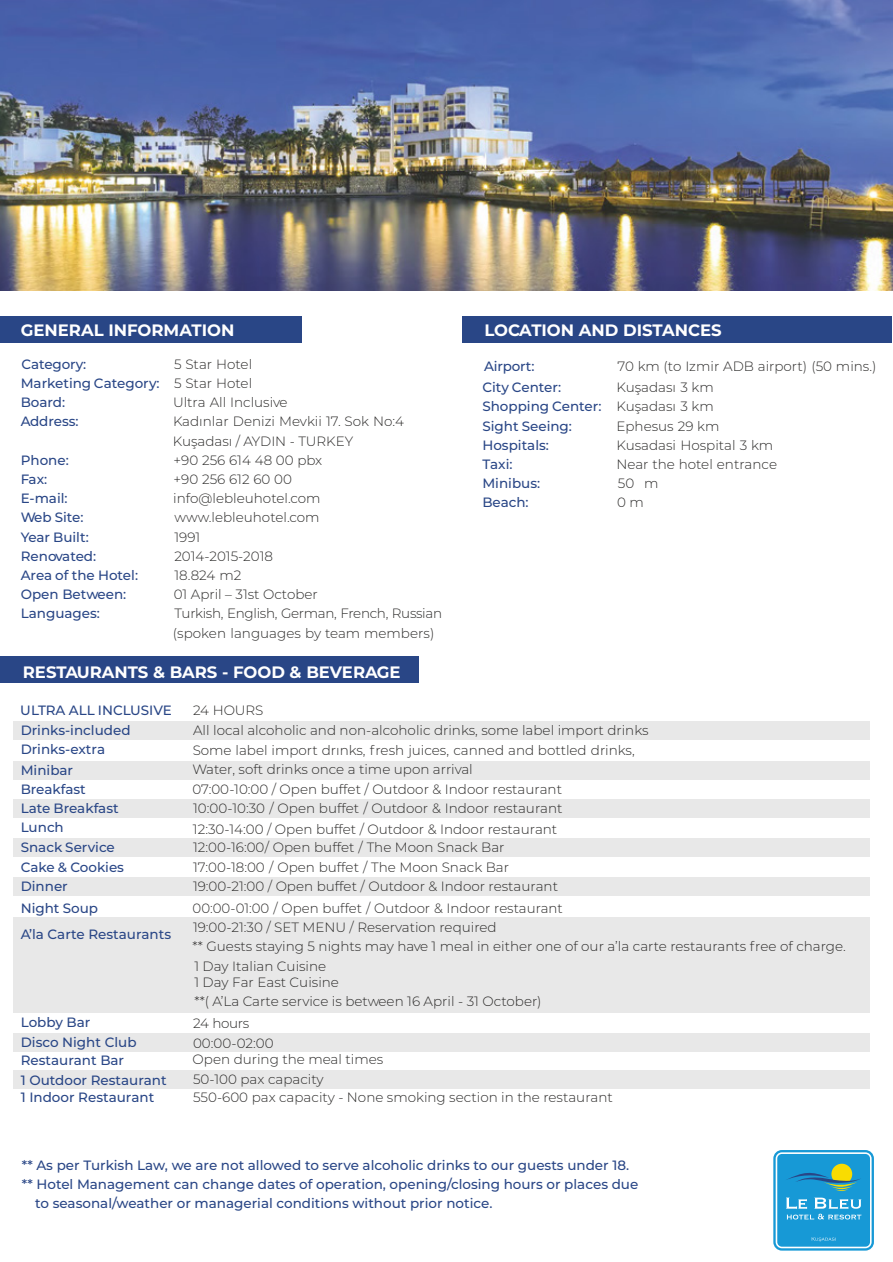
<style>
.page{position:relative;width:893px;height:1262px;background:#fff}
.page>*{position:absolute;margin:0;border:0;box-sizing:border-box;transform-origin:0 0}
.t1{font:700 16.5px "Montserrat";color:#fff}
.t2{font:300 13.5px/19.2px "Montserrat";color:#2b2a29}
.t3{font:500 13.5px/19.2px "Montserrat";color:#294686;text-align:justify}
.t4{font:300 13.5px/19.2px "Montserrat";letter-spacing:-.025em;color:#2b2a29}
.s1{font-weight:300;color:#2b2a29}
</style>
<div class="page">
<img style="left:0;top:0;width:892px;height:291px">
<div style="left:0;top:656px;width:418px;height:26px;background:#294686"></div>
<div style="left:462px;top:316px;width:429px;height:27px;background:#294686"></div>
<div style="left:0;top:316px;width:302px;height:27px;background:#294686"></div>
<div style="left:14px;top:721px;width:856px;height:18px;background:#e8e8e8"></div>
<div style="left:14px;top:761px;width:856px;height:18px;background:#e8e8e8"></div>
<div style="left:14px;top:800px;width:856px;height:18px;background:#e8e8e8"></div>
<div style="left:14px;top:838px;width:856px;height:18px;background:#e8e8e8"></div>
<div style="left:14px;top:877px;width:856px;height:18px;background:#e8e8e8"></div>
<div style="left:14px;top:917px;width:856px;height:95px;background:#e8e8e8"></div>
<div style="left:14px;top:1033px;width:856px;height:18px;background:#e8e8e8"></div>
<div style="left:14px;top:1070px;width:856px;height:18px;background:#e8e8e8"></div>
<svg style="left:774px;top:1151px;width:98px;height:98px"></svg>
<div style="left:773px;top:1150px;width:100px;height:100px;border:2px solid #1799d6;border-radius:7px"></div>
<div style="left:777px;top:1154px;width:93px;height:92px;background:#1799d6;border-radius:5px"></div>
<svg style="left:787px;top:1163px;width:74px;height:28px"></svg>
<svg style="left:811px;top:1237px;width:25px;height:4px"></svg>
<svg style="left:786px;top:1197px;width:75px;height:22px"></svg>
<p class="t1" style="left:484px;top:318px;width:239px">LOCATION AND DISTANCES</p>
<p class="t3" style="left:484px;top:356px;width:52px">Airport:</p>
<p class="t2" style="left:617px;top:356px;width:260px">70 km (to Izmir ADB airport) (50 mins.)</p>
<p class="t3" style="left:482px;top:377px;width:80px">City Center:</p>
<p class="t1" style="left:21px;top:319px;width:215px">GENERAL INFORMATION</p>
<p class="t3" style="left:22px;top:354px;width:66px">Category:</p>
<p class="t3" style="left:21px;top:354px;width:233px;text-indent:153px"><span class="s1">5 Star Hotel </span>Marketing Category: <span class="s1">5 Star Hotel </span>Board:</p>
<p class="t3" style="left:482px;top:377px;width:233px;text-indent:134px"><span class="s1">Kuşadası 3 km </span>Shopping Center: <span class="s1">Kuşadası 3 km </span>Sight Seeing:</p>
<p class="t2" style="left:173px;top:392px;width:116px">Ultra All Inclusive</p>
<p class="t3" style="left:21px;top:411px;width:59px">Address:</p>
<p class="t2" style="left:173px;top:411px;width:233px">Kadınlar Denizi Mevkii 17. Sok No:4<br>Kuşadası / AYDIN - TURKEY</p>
<p class="t3" style="left:21px;top:450px;width:50px">Phone:</p>
<p class="t2" style="left:174px;top:450px;width:150px">+90 256 614 48 00 pbx</p>
<p class="t3" style="left:21px;top:469px;width:28px">Fax:</p>
<p class="t2" style="left:174px;top:469px;width:120px">+90 256 612 60 00</p>
<p class="t3" style="left:21px;top:488px;width:48px">E-mail:</p>
<p class="t2" style="left:173px;top:488px;width:149px">info@lebleuhotel.com</p>
<p class="t3" style="left:21px;top:507px;width:64px">Web Site:</p>
<p class="t2" style="left:174px;top:507px;width:147px">www.lebleuhotel.com</p>
<p class="t3" style="left:21px;top:527px;width:70px">Year Built:</p>
<p class="t2" style="left:174px;top:527px;width:27px">1991</p>
<p class="t3" style="left:21px;top:546px;width:77px">Renovated:</p>
<p class="t2" style="left:174px;top:546px;width:100px">2014-2015-2018</p>
<p class="t3" style="left:21px;top:565px;width:119px">Area of the Hotel:</p>
<p class="t2" style="left:174px;top:565px;width:69px">18.824 m2</p>
<p class="t3" style="left:21px;top:584px;width:107px">Open Between:</p>
<p class="t2" style="left:174px;top:584px;width:146px">01 April – 31st October</p>
<p class="t3" style="left:21px;top:603px;width:81px">Languages:</p>
<p class="t4" style="left:173px;top:603px;width:271px">Turkish, English, German, French, Russian (spoken languages by team members)</p>
<p class="t1" style="left:23px;top:660px;width:379px">RESTAURANTS &amp; BARS - FOOD &amp; BEVERAGE</p>
<p class="t3" style="left:20px;top:700px;width:153px">ULTRA ALL INCLUSIVE</p>
<p class="t2" style="left:193px;top:700px;width:72px">24 HOURS</p>
<p class="t3" style="left:21px;top:719px;width:111px">Drinks-included</p>
<p class="t2" style="left:193px;top:719px;width:457px">All local alcoholic and non-alcoholic drinks, some label import drinks</p>
<p class="t3" style="left:21px;top:738px;width:86px">Drinks-extra</p>
<p class="t2" style="left:193px;top:740px;width:443px">Some label import drınks, fresh juices, canned and bottled drinks,</p>
<p class="t3" style="left:21px;top:760px;width:54px">Minibar</p>
<p class="t2" style="left:193px;top:759px;width:281px">Water, soft drinks once a time upon arrival</p>
<p class="t3" style="left:21px;top:779px;width:67px">Breakfast</p>
<p class="t2" style="left:192px;top:778px;width:371px">07:00-10:00 / Open buffet / Outdoor &amp; Indoor restaurant</p>
<p class="t3" style="left:21px;top:798px;width:99px">Late Breakfast</p>
<p class="t2" style="left:193px;top:798px;width:371px">10:00-10:30 / Open buffet / Outdoor &amp; Indoor restaurant</p>
<p class="t3" style="left:21px;top:817px;width:45px">Lunch</p>
<p class="t2" style="left:193px;top:819px;width:366px">12:30-14:00 / Open buffet / Outdoor &amp; Indoor restaurant</p>
<p class="t3" style="left:21px;top:837px;width:96px">Snack Service</p>
<p class="t2" style="left:193px;top:837px;width:313px">12:00-16:00 / Open buffet / The Moon Snack Bar</p>
<p class="t3" style="left:21px;top:856px;width:105px">Cake &amp; Cookies</p>
<p class="t2" style="left:193px;top:857px;width:317px">17:00-18:00 / Open buffet / The Moon Snack Bar</p>
<p class="t3" style="left:21px;top:876px;width:49px">Dinner</p>
<p class="t2" style="left:193px;top:876px;width:366px">19:00-21:00 / Open buffet / Outdoor &amp; Indoor restaurant</p>
<p class="t3" style="left:21px;top:898px;width:79px">Night Soup</p>
<p class="t2" style="left:193px;top:898px;width:372px">00:00-01:00 / Open buffet / Outdoor &amp; Indoor restaurant</p>
<p class="t3" style="left:21px;top:924px;width:152px">A’la Carte Restaurants</p>
<p class="t2" style="left:193px;top:917px;width:654px">19:00-21:30 / SET MENU / Reservation required<br>** Guests staying 5 nights may have 1 meal in either one of our a’la carte restaurants free of charge.<br>1 Day Italian Cuisine</p>
<p class="t2" style="left:194px;top:972px;width:349px">1 Day Far East Cuisine<br>**( A’La Carte service is between 16 April - 31 October)</p>
<p class="t3" style="left:21px;top:1011px;width:71px">Lobby Bar</p>
<p class="t2" style="left:193px;top:1013px;width:58px">24 hours</p>
<p class="t3" style="left:21px;top:1032px;width:117px">Disco Night Club</p>
<p class="t2" style="left:193px;top:1033px;width:82px">00:00-02:00</p>
<p class="t3" style="left:21px;top:1050px;width:105px">Restaurant Bar</p>
<p class="t2" style="left:193px;top:1048px;width:192px">Open during the meal times</p>
<p class="t3" style="left:21px;top:1070px;width:147px">1 Outdoor Restaurant</p>
<p class="t2" style="left:193px;top:1068px;width:132px">50-100 pax capacity</p>
<p class="t3" style="left:21px;top:1087px;width:135px">1 Indoor Restaurant</p>
<p class="t2" style="left:193px;top:1087px;width:421px">550-600 pax capacity - None smoking section in the restaurant</p>
<p class="t2" style="left:616px;top:416px;width:104px">Ephesus 29 km</p>
<p class="t3" style="left:482px;top:435px;width:68px">Hospitals:</p>
<p class="t2" style="left:616px;top:435px;width:158px">Kusadasi Hospital 3 km</p>
<p class="t3" style="left:482px;top:454px;width:32px">Taxi:</p>
<p class="t2" style="left:616px;top:454px;width:162px">Near the hotel entrance</p>
<p class="t3" style="left:482px;top:473px;width:59px">Minibus:</p>
<p class="t2" style="left:618px;top:473px;width:42px">50 m</p>
<p class="t3" style="left:482px;top:492px;width:48px">Beach:</p>
<p class="t2" style="left:617px;top:492px;width:28px">0 m</p>
<p class="t3" style="left:22px;top:1154px;width:618px">** As per Turkish Law, we are not allowed to serve alcoholic drinks to our guests under 18. ** Hotel Management can change dates of operation, opening/closing hours or places due</p>
<p class="t3" style="left:35px;top:1193px;width:459px">to seasonal/weather or managerial conditions without prior notice.</p>
</div>
